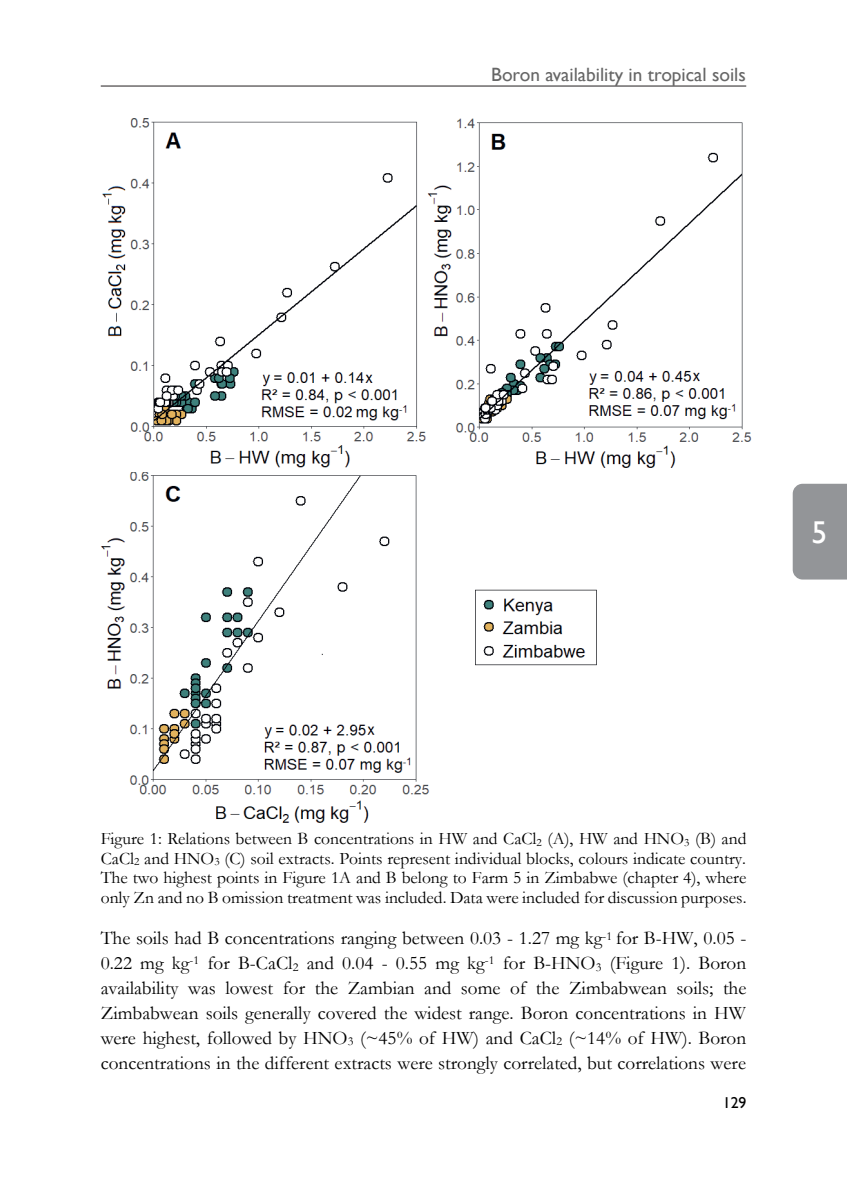
<style>
.page{position:relative;width:847px;height:1194px;background:#fff}
.page>*{position:absolute;margin:0;border:0;box-sizing:border-box;transform-origin:0 0}
.t1{font:31.5px "Gill Sans";color:#fff}
.t2{font:19.25px/24.8px "Garamond";color:#000;text-align:justify}
.t3{font:19.25px "Gill Sans";color:#666}
.t4{font:17.5px/19.6px "Garamond";color:#000;text-align:justify}
.t5{font:15.75px "Gill Sans";color:#000}
</style>
<div class="page">
<hr style="left:101px;top:86px;width:645px;height:1px;background:#231f20">
<div style="left:792px;top:484px;width:54px;height:95px;background:#939598"></div>
<img style="left:101px;top:119px;width:651px;height:704px">
<p class="t3" style="left:491px;top:63px;width:256px">Boron availability in tropical soils</p>
<h1 class="t1" style="left:811px;top:513px;width:17px">5</h1>
<p class="t4" style="left:101px;top:828px;width:647px">Figure 1: Relations between B concentrations in HW and CaCl<sub>2</sub> (A), HW and HNO<sub>3</sub> (B) and CaCl<sub>2</sub> and HNO<sub>3</sub> (C) soil extracts. Points represent individual blocks, colours indicate country.<br>The two highest points in Figure 1A and B belong to Farm 5 in Zimbabwe (chapter 4), where only Zn and no B omission treatment was included. Data were included for discussion purposes.</p>
<p class="t2" style="left:101px;top:925px;width:647px">The soils had B concentrations ranging between 0.03 - 1.27 mg kg<sup>-1</sup> for B-HW, 0.05 - 0.22 mg kg<sup>-1</sup> for B-CaCl<sub>2</sub> and 0.04 - 0.55 mg kg<sup>-1</sup> for B-HNO<sub>3</sub> (Figure 1). Boron availability was lowest for the Zambian and some of the Zimbabwean soils; the Zimbabwean soils generally covered the widest range. Boron concentrations in HW were highest, followed by HNO<sub>3</sub> (~45% of HW) and CaCl<sub>2</sub> (~14% of HW). Boron concentrations in the different extracts were strongly correlated, but correlations were</p>
<p class="t5" style="left:722px;top:1093px;width:25px">129</p>
</div>
